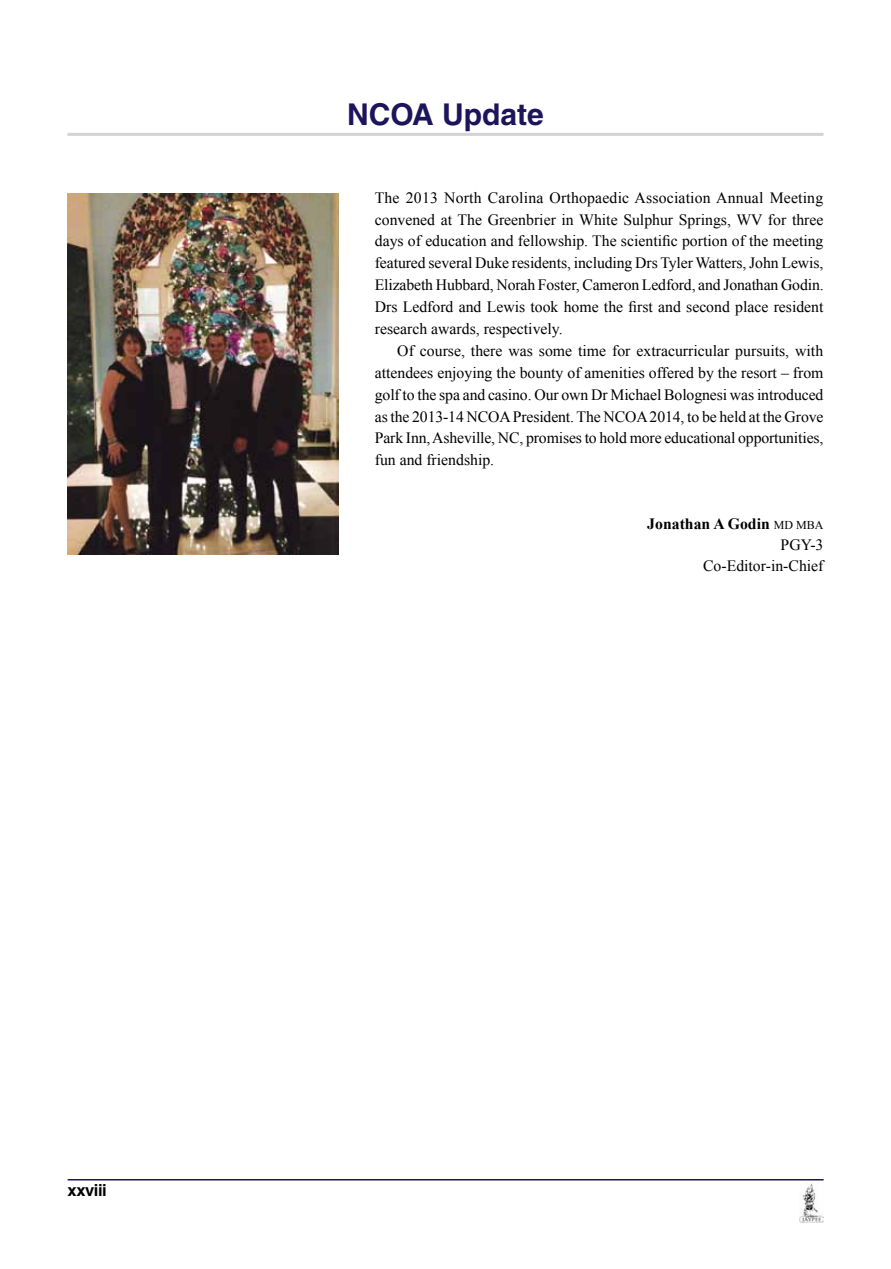
<style>
.page{position:relative;width:891px;height:1269px;background:#fff}
.page>*{position:absolute;margin:0;border:0;box-sizing:border-box;transform-origin:0 0}
.t1{font:700 30px "Helvetica";color:#1d155c}
.t2{font:700 16.5px "Helvetica";letter-spacing:-.025em;color:#000}
.t3{font:15.75px/21.9px "Times New Roman";color:#000;text-align:justify}
.s1{font-weight:700}
.s2{font-size:12px}
</style>
<div class="page">
<hr style="left:68px;top:1179px;width:756px;height:1px;background:#1d155c">
<img style="left:800px;top:1183px;width:23px;height:40px">
<hr style="left:68px;top:133px;width:756px;height:3px;background:#d1d3d4">
<img style="left:68px;top:194px;width:271px;height:361px">
<h1 class="t1" style="left:347px;top:96px;width:198px">NCOA U pdate</h1>
<p class="t3" style="left:375px;top:186px;width:450px">The 2013 North Carolina Orthopaedic Association Annual Meeting convened at The Greenbrier in White Sulphur Springs, WV for three days of education and fellowship. The scientific portion of the meeting featured several Duke residents, including Drs Tyler Watters, John Lewis, Elizabeth Hubbard, Norah Foster, Cameron Ledford, and Jonathan Godin.<br>Drs Ledford and Lewis took home the first and second place resident research awards, respectively.</p>
<p class="t3" style="left:375px;top:339px;width:450px;text-indent:23px">Of course, there was some time for extracurricular pursuits, with attendees enjoying the bounty of amenities offered by the resort – from golf to the spa and casino. Our own Dr Michael Bolognesi was introduced as the 2013-14 NCOA President. The NCOA 2014, to be held at the Grove Park Inn, Asheville, NC, promises to hold more educational opportunities, fun and friendship.</p>
<p class="t3" style="left:647px;top:513px;width:178px;line-height:21px;text-align:right"><span class="s1">Jonathan A Godin</span> <span class="s2">MD MBA<br></span>PGY-3<br>Co-Editor-in-Chief</p>
<p class="t2" style="left:68px;top:1180px;width:41px">xxviii</p>
</div>
